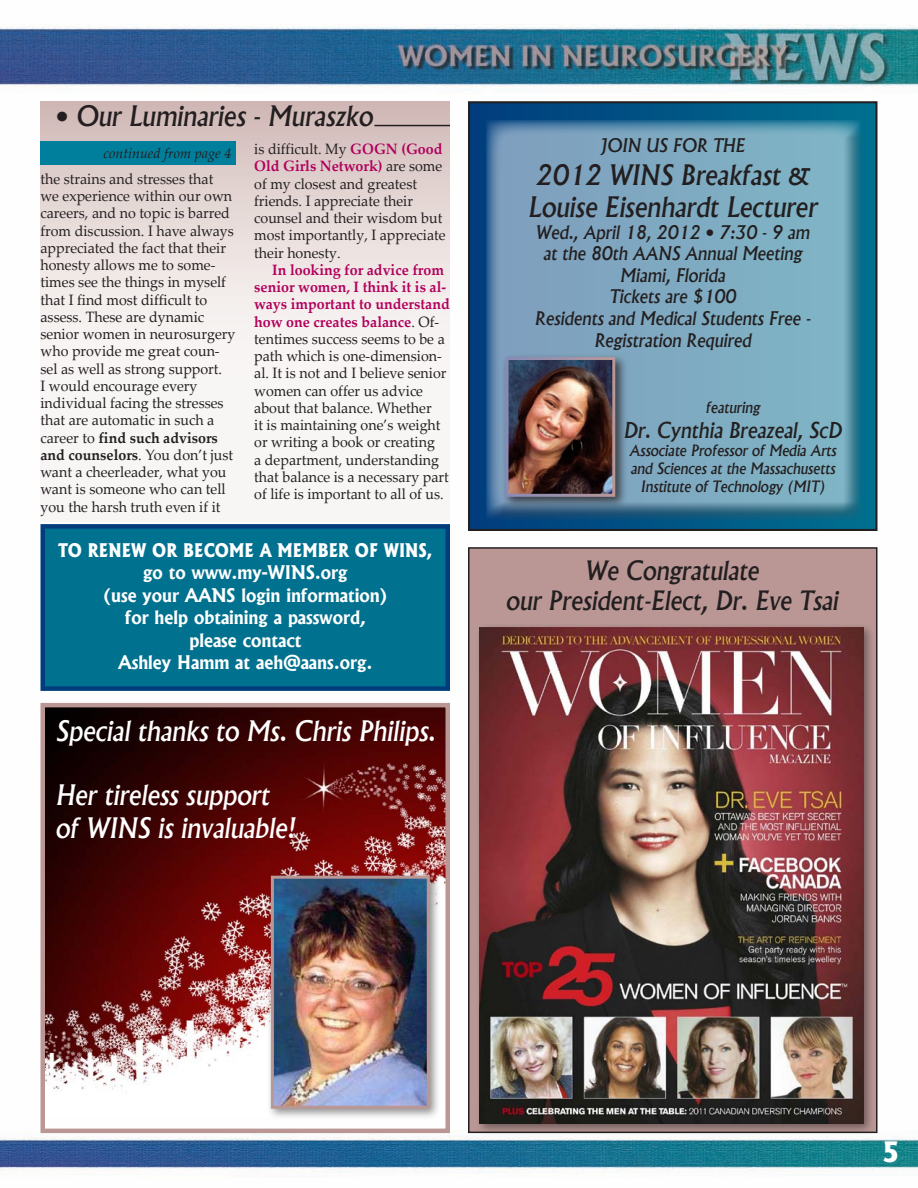
<style>
.page{position:relative;width:918px;height:1188px;background:#fff}
.page>*{position:absolute;margin:0;border:0;box-sizing:border-box;transform-origin:0 0}
.Headline{font:italic 500 27px/32.4px "Albertus";color:#fff}
.Headline-2{font:italic 500 27px/32.4px "Albertus";color:#231f20}
.t1{font:800 27px "Albertus";color:#fff}
.Headline-3{font:italic 500 25.5px/30.6px "Albertus";color:#231f20;text-align:center}
.Headline-4{font:italic 500 21px "Albertus";color:#231f20}
.Headline-5{font:italic 500 18px/21.6px "Albertus";color:#231f20;text-align:center}
.Headline-6{font:700 18px/22.5px "Albertus";color:#fff;text-align:center}
.Body_-_10pt{font:15px/17.2px "Palatino Linotype";color:#231f20;scale:.95 1}
.Headline-7{font:italic 500 15px/18px "Albertus";color:#231f20;text-align:center}
.Learning_Objective{font:italic 14.25px "Palatino Linotype";color:#231f20}
.s1{font-weight:700;color:#b1015c}
.s2{font-weight:700}
.s3{font-weight:800}
</style>
<div class="page">
<img style="left:0;top:24px;width:918px;height:1153px">
<svg style="left:40px;top:101px;width:410px;height:421px"></svg>
<hr style="left:374px;top:125px;width:76px;height:1px;background:#231f20">
<img style="left:45px;top:708px;width:400px;height:409px">
<div style="left:40px;top:703px;width:410px;height:430px;border:4px solid #ba9795"></div>
<div style="left:469px;top:548px;width:408px;height:584px;background:#ba9795"></div>
<div style="left:475px;top:622px;width:400px;height:513px;background:#231f20;opacity:.5"></div>
<img style="left:480px;top:627px;width:383px;height:497px">
<div style="left:266px;top:871px;width:175px;height:249px;background:#231f20;opacity:.5"></div>
<img style="left:275px;top:880px;width:151px;height:225px">
<div style="left:271px;top:876px;width:159px;height:233px;border:3px solid #ba9795"></div>
<div style="left:40px;top:141px;width:196px;height:24px;background:#007f9d"></div>
<div style="left:469px;top:102px;width:407px;height:428px;background:linear-gradient(to right,#003b7c,#00708f)"></div>
<div style="left:468px;top:101px;width:410px;height:430px;border:2px solid #231f20"></div>
<div style="left:485px;top:120px;width:377px;height:400px;background:#231f20;opacity:.75"></div>
<div style="left:502px;top:353px;width:126px;height:156px;background:#231f20;opacity:.75"></div>
<img style="left:510px;top:361px;width:101px;height:132px">
<div style="left:40px;top:524px;width:410px;height:167px;background:#00718e;border:4px solid #013d7d"></div>
<p class="Headline-2" style="left:56px;top:101px;width:320px">• Our Luminaries - Muraszko</p>
<p class="Body_-_10pt" style="left:254px;top:140px;width:203px">is difficult. My <span class="s1">GOGN (Good<br>Old Girls Network)</span> are some of my closest and greatest friends. I appreciate their counsel and their wisdom but most importantly, I appreciate their honesty.</p>
<p class="Body_-_10pt" style="left:254px;top:261px;width:207px;text-indent:18px"><span class="s1">In looking for advice from senior women, I think it is al&shy;ways important to understand how one creates balance</span>. Of&shy;tentimes success seems to be a path which is one-dimension&shy;al. It is not and I believe senior women can offer us advice about that balance. Whether<br>it is maintaining one’s weight or writing a book or creating<br>a department, understanding that balance is a necessary part of life is important to all of us.</p>
<p class="Learning_Objective" style="left:103px;top:143px;width:130px">continued from page 4</p>
<p class="Headline-5" style="left:601px;top:135px;width:146px">JOIN US FOR THE</p>
<p class="Headline-2" style="left:529px;top:159px;width:291px">2012 WINS Breakfast &amp;<br>Louise Eisenhardt Lecturer</p>
<p class="Headline-5" style="left:536px;top:222px;width:275px">Wed., April 18, 2012 • 7:30 - 9 am</p>
<p class="Headline-5" style="left:544px;top:243px;width:260px">at the 80th AANS Annual Meeting</p>
<p class="Headline-5" style="left:621px;top:265px;width:107px">Miami, Florida</p>
<p class="Headline-5" style="left:610px;top:286px;width:128px">Tickets are $100</p>
<p class="Headline-5" style="left:535px;top:308px;width:277px">Residents and Medical Students Free -<br>Registration Required</p>
<p class="Body_-_10pt" style="left:40px;top:169px;width:207px">the strains and stresses that we experience within our own careers, and no topic is barred from discussion. I have always appreciated the fact that their honesty allows me to some&shy;times see the things in myself that I find most difficult to assess. These are dynamic senior women in neurosurgery who provide me great coun&shy;sel as well as strong support.<br>I would encourage every individual facing the stresses that are automatic in such a career to <span class="s2">find such advisors and counselors</span>. You don’t just want a cheerleader, what you want is someone who can tell you the harsh truth even if it</p>
<p class="Headline-6" style="left:58px;top:539px;width:376px"><span class="s3">TO RENEW OR BECOME A MEMBER OF WINS, </span>go to www.my-WINS.org<br>(use your AANS login information)<br>for help obtaining a password,<br>please contact<br>Ashley Hamm at aeh@aans.org.</p>
<p class="Headline-7" style="left:706px;top:399px;width:56px">featuring</p>
<p class="Headline-4" style="left:624px;top:417px;width:220px">Dr. Cynthia Breazeal, ScD</p>
<p class="Headline-7" style="left:630px;top:442px;width:208px">Associate Professor of Media Arts and Sciences at the Massachusetts<br>Institute of Technology (MIT)</p>
<p class="Headline-3" style="left:507px;top:556px;width:334px">We Congratulate<br>our President-Elect, Dr. Eve Tsai</p>
<p class="Headline" style="left:57px;top:715px;width:381px">Special thanks to Ms. Chris Philips.</p>
<p class="Headline" style="left:56px;top:780px;width:241px">Her tireless support of WINS is invaluable!</p>
<h1 class="t1" style="left:882px;top:1135px;width:19px">5</h1>
</div>
